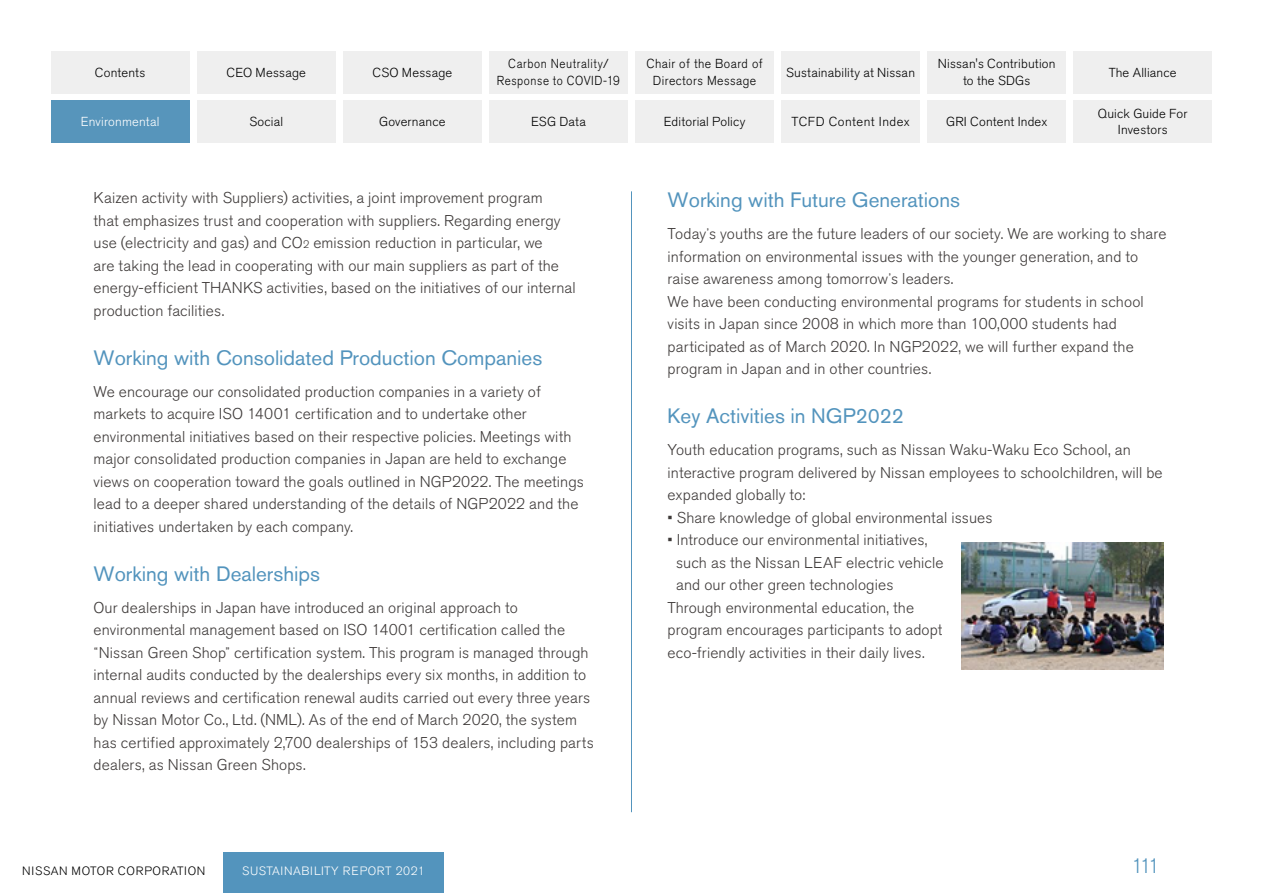
<style>
.page{position:relative;width:1263px;height:893px;background:#fff}
.page>*{position:absolute;margin:0;border:0;box-sizing:border-box;transform-origin:0 0}
.t1{font:20.7px "Nissan Pro";color:#5394bd}
.t2{font:300 20.7px "Nissan Pro";color:#5394bd}
.t3{font:300 15.45px/22.5px "Nissan Pro";letter-spacing:.01em;color:#3e3a39}
.t4{font:300 13.5px "Shin Go Pr 6 N";color:#3e3a39}
.t5{font:300 12.9px "Nissan Pro";letter-spacing:.02em;color:#000}
.t6{font:300 12.9px/16.5px "Nissan Pro";letter-spacing:.05em;color:#000;text-align:center;scale:.9 1}
.t7{font:300 12.9px/16.5px "Nissan Pro";letter-spacing:.02em;color:#000;text-align:center;scale:.95 1}
.t8{font:300 12.9px "Nissan Pro";letter-spacing:.01em;color:#fff}
.t9{font:300 12px "Nissan Pro";letter-spacing:.04em;color:#fff}
.t10{font:300 12px "Nissan Pro";letter-spacing:.06em;color:#000}
.t11{font:300 10.8px "Nissan Pro";color:#3e3a39}
.s1{font-family:"Shin Go Pr 6 N";font-size:13.5px}
</style>
<div class="page">
<hr style="left:631px;top:191px;width:1px;height:621px;background:#5394bd">
<div style="left:223px;top:852px;width:220px;height:41px;background:#5394bd"></div>
<div style="left:51px;top:51px;width:138px;height:43px;background:#efefef"></div>
<div style="left:51px;top:100px;width:138px;height:43px;background:#5795bb"></div>
<div style="left:197px;top:51px;width:138px;height:43px;background:#efefef"></div>
<div style="left:197px;top:100px;width:138px;height:43px;background:#efefef"></div>
<div style="left:343px;top:51px;width:138px;height:43px;background:#efefef"></div>
<div style="left:343px;top:100px;width:138px;height:43px;background:#efefef"></div>
<div style="left:489px;top:51px;width:139px;height:43px;background:#efefef"></div>
<div style="left:489px;top:100px;width:139px;height:43px;background:#efefef"></div>
<div style="left:635px;top:51px;width:139px;height:43px;background:#efefef"></div>
<div style="left:635px;top:100px;width:139px;height:43px;background:#efefef"></div>
<div style="left:781px;top:51px;width:139px;height:43px;background:#efefef"></div>
<div style="left:781px;top:100px;width:139px;height:43px;background:#efefef"></div>
<div style="left:927px;top:51px;width:139px;height:43px;background:#efefef"></div>
<div style="left:1073px;top:51px;width:139px;height:43px;background:#efefef"></div>
<div style="left:927px;top:100px;width:139px;height:43px;background:#efefef"></div>
<div style="left:1073px;top:100px;width:139px;height:43px;background:#efefef"></div>
<img style="left:961px;top:542px;width:203px;height:128px">
<p class="t5" style="left:95px;top:64px;width:52px">Contents</p>
<p class="t8" style="left:81px;top:113px;width:80px">Environmental</p>
<p class="t5" style="left:227px;top:64px;width:81px">CEO Message</p>
<p class="t5" style="left:249px;top:113px;width:35px">Social</p>
<p class="t5" style="left:372px;top:64px;width:81px">CSO Message</p>
<p class="t5" style="left:379px;top:113px;width:68px">Governance</p>
<p class="t6" style="left:497px;top:56px;width:138px">Carbon Neutrality/<br>Response to COVID-19</p>
<p class="t5" style="left:531px;top:113px;width:56px">ESG Data</p>
<p class="t3" style="left:94px;top:187px;width:451px">Kaizen activity with Suppliers) activities a, joint improvement program</p>
<p class="t3" style="left:94px;top:209px;width:469px">that emphasizes trust and cooperation with suppliers. Regarding energy</p>
<p class="t3" style="left:313px;top:232px;width:231px">emission reduction in particular, we</p>
<p class="t3" style="left:94px;top:232px;width:484px">use (electricity and gas) and CO<br>are taking the lead in cooperating with our main suppliers as part of the energy-efficient THANKS activities, based on the initiatives of our internal production facilities.</p>
<h1 class="t1" style="left:94px;top:344px;width:450px">Working with Consolidated Production Companies</h1>
<p class="t3" style="left:94px;top:380px;width:492px">We encourage our consolidated production companies in a variety of markets to acquire ISO 14001 certification and to undertake other environmental initiatives based on their respective policies. Meetings with major consolidated production companies in Japan are held to exchange views on cooperation toward the goals outlined in NGP2022. The meetings lead to a deeper shared understanding of the details of NGP2022 and the initiatives undertaken by each company.</p>
<h1 class="t1" style="left:94px;top:560px;width:228px">Working with Dealerships</h1>
<p class="t3" style="left:94px;top:596px;width:426px">Our dealerships in Japan have introduced an original approach to</p>
<p class="t3" style="left:94px;top:619px;width:473px">environmental management based on ISO 14001 certification called the</p>
<p class="t3" style="left:234px;top:641px;width:356px">certification system. This program is managed through</p>
<p class="t11" style="left:303px;top:237px;width:8px">2</p>
<p class="t3" style="left:99px;top:641px;width:129px">Nissan Green Shop</p>
<p class="t4" style="left:94px;top:642px;width:6px">“</p>
<p class="t3" style="left:94px;top:664px;width:502px">internal audits conducted by the dealerships every six months in, addition to annual reviews and certification renewal audits carried out every three years by Nissan Motor Co., Ltd (. NML .) As of the end of March 2020, the system has certified approximately 2,700 dealerships of 153 dealers, including parts dealers, as Nissan Green Shops.</p>
<p class="t4" style="left:225px;top:642px;width:6px">”</p>
<p class="t7" style="left:646px;top:56px;width:124px">Chair of the Board of<br>Directors Message</p>
<p class="t5" style="left:664px;top:113px;width:83px">Editorial Policy</p>
<p class="t5" style="left:786px;top:64px;width:130px">Sustainability at Nissan</p>
<p class="t5" style="left:791px;top:113px;width:120px">TCFD Content Index</p>
<p class="t5" style="left:938px;top:55px;width:119px">Nissan s' Contribution</p>
<p class="t5" style="left:963px;top:72px;width:69px">to the SDGs</p>
<p class="t5" style="left:946px;top:113px;width:103px">GRI Content Index</p>
<p class="t5" style="left:1109px;top:64px;width:69px">The Alliance</p>
<p class="t5" style="left:1098px;top:105px;width:91px">Quick Guide For</p>
<p class="t5" style="left:1118px;top:121px;width:51px">Investors</p>
<h1 class="t1" style="left:668px;top:187px;width:294px">Working with Future Generations</h1>
<p class="t3" style="left:668px;top:223px;width:500px">Today<span class="s1">ʼ</span>s youths are the future leaders of our society. We are working to share information on environmental issues with the younger generation, and to raise awareness among tomorrow<span class="s1">ʼ</span>s leaders.<br>We have been conducting environmental programs for students in school visits in Japan since 2008 in which more than 100,000 students had participated as of March 2020. In NGP2022, we will further expand the program in Japan and in other countries.</p>
<h1 class="t1" style="left:668px;top:403px;width:238px">Key Activities in NGP2022</h1>
<p class="t3" style="left:668px;top:439px;width:497px">Youth education programs, such as Nissan Waku-Waku Eco School, an interactive program delivered by Nissan employees to schoolchildren, will be expanded globally to:</p>
<p class="t3" style="left:668px;top:506px;width:327px">• Share knowledge of global environmental issues</p>
<p class="t3" style="left:668px;top:529px;width:261px">• Introduce our environmental initiatives,</p>
<p class="t3" style="left:676px;top:551px;width:269px">such as the Nissan LEAF electric vehicle</p>
<p class="t3" style="left:676px;top:574px;width:219px">and our other green technologies</p>
<p class="t3" style="left:668px;top:596px;width:248px">Through environmental education, the</p>
<p class="t3" style="left:668px;top:619px;width:276px">program encourages participants to adopt</p>
<p class="t3" style="left:668px;top:641px;width:258px">eco-friendly activities in their daily lives.</p>
<p class="t10" style="left:22px;top:863px;width:185px">NISSAN MOTOR CORPORATION</p>
<p class="t9" style="left:242px;top:863px;width:184px">SUSTAINABILITY REPORT 2021</p>
<h1 class="t2" style="left:1131px;top:852px;width:30px">111</h1>
</div>
